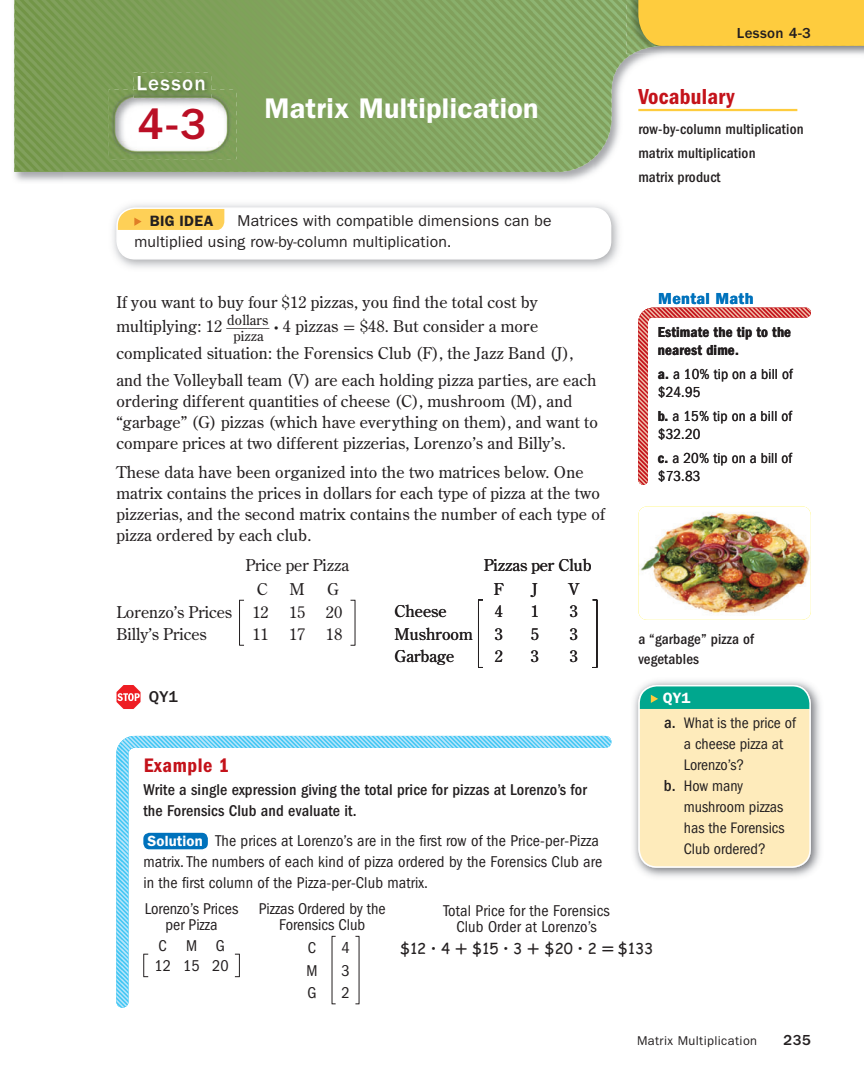
<style>
.page{position:relative;width:864px;height:1081px;background:#fff}
.page>*{position:absolute;margin:0;border:0;box-sizing:border-box;transform-origin:0 0}
.t1{font:500 45px "ITC Franklin Gothic Std";color:#ba0f25}
.t2{font:600 28.5px "ITC Franklin Gothic Std";letter-spacing:.01em;color:#fff}
.t3{font:22.5px "ITC Franklin Gothic Std Dm Cd";letter-spacing:.01em;color:#c4121a}
.t4{font:500 21px "ITC Franklin Gothic Std";letter-spacing:.06em;color:#fff}
.t5{font:20.25px "ITC Franklin Gothic Std Dm Cd";letter-spacing:.03em;color:#c4121a}
.t6{font:16.5px "ITC Franklin Gothic Std Dm Cd";letter-spacing:.02em;color:#0072bc;scale:1.12 1}
.t7{font:16.2px/21px "Century Old Style Std";letter-spacing:.01em;color:#231f20}
.t8{font:condensed 16.2px/16.5px "ITC Franklin Gothic Std";letter-spacing:.01em;color:#231f20;text-align:center}
.t9{font:500 condensed 16.2px/21px "ITC Franklin Gothic Std";letter-spacing:.01em;color:#231f20}
.t10{font:500 16.2px "ITC Franklin Gothic Std";color:#231f20}
.t11{font:condensed 15.75px "ITC Franklin Gothic Std";color:#231f20}
.t12{font:15.75px/21px "ITC Franklin Gothic Std";letter-spacing:.01em;color:#231f20}
.t13{font:500 condensed 15px/24px "ITC Franklin Gothic Std";letter-spacing:.01em;color:#231f20}
.t14{font:condensed 15px/18px "ITC Franklin Gothic Std";letter-spacing:.01em;color:#231f20}
.t15{font:15px/18px "ITC Franklin Gothic Std Dm Cd";letter-spacing:.01em;color:#231f20}
.t16{font:15px "Comic Sans MS";color:#231f20}
.t17{font:500 15px "ITC Franklin Gothic Std";letter-spacing:.025em;color:#231f20}
.t18{font:600 15px "ITC Franklin Gothic Std";letter-spacing:.02em;color:#231f20}
.t19{font:600 15px "ITC Franklin Gothic Std";color:#fff}
.t20{font:13.8px/15.6px "Century Old Style Std";letter-spacing:.01em;color:#231f20;text-align:center}
.t21{font:12.75px "ITC Franklin Gothic Std";letter-spacing:.03em;color:#231f20}
.s1{font-family:"Uni Math"}
.s2{font-family:"ITC Franklin Gothic Std Dm Cd";font-stretch:normal}
.s3{font-weight:600;font-stretch:normal;font-size:14.85px;color:#fff}
.s4{font-family:"Uni Math";font-weight:700;font-size:16.2px}
.s5{font-weight:500;font-size:16.5px}
</style>
<div class="page">
<img style="left:14px;top:172px;width:50px;height:10px">
<img style="left:14px;top:0;width:850px;height:172px">
<img style="left:134px;top:72px;width:78px;height:17px">
<img style="left:138px;top:76px;width:66px;height:13px">
<img style="left:109px;top:89px;width:127px;height:70px">
<img style="left:626px;top:0;width:238px;height:54px">
<img style="left:113px;top:204px;width:506px;height:64px">
<div style="left:117px;top:208px;width:494px;height:51px;background:#fff;border-radius:18px"></div>
<div style="left:116px;top:207px;width:495px;height:52px;border:2px solid #fff;border-radius:18px"></div>
<svg style="left:117px;top:208px;width:107px;height:22px;background:#fdd264"></svg>
<svg style="left:239px;top:600px;width:5px;height:46px"></svg>
<svg style="left:351px;top:600px;width:5px;height:46px"></svg>
<svg style="left:117px;top:685px;width:24px;height:24px"></svg>
<svg style="left:638px;top:308px;width:173px;height:176px"></svg>
<svg style="left:478px;top:599px;width:5px;height:69px"></svg>
<svg style="left:592px;top:599px;width:6px;height:69px"></svg>
<img style="left:633px;top:680px;width:188px;height:197px">
<svg style="left:638px;top:685px;width:173px;height:183px;background:#e0e2b6"></svg>
<div style="left:638px;top:685px;width:173px;height:183px;border:2px solid #fff;border-radius:18px"></div>
<svg style="left:116px;top:736px;width:495px;height:271px"></svg>
<hr style="left:638px;top:109px;width:159px;height:2px;background:#fecc3e">
<img style="left:638px;top:506px;width:173px;height:114px;border-radius:9px">
<div style="left:638px;top:0;width:226px;height:46px;background:#fecc3e"></div>
<p class="t4" style="left:137px;top:76px;width:71px">Lesson</p>
<p class="t1" style="left:137px;top:108px;width:71px">4-3</p>
<p class="t2" style="left:264px;top:98px;width:276px">Matrix Multiplication</p>
<p class="t12" style="left:134px;top:211px;width:419px;text-indent:103px">Matrices with compatible dimensions can be multiplied using row-by-column multiplication.</p>
<p class="t18" style="left:150px;top:215px;width:65px">BIG IDEA</p>
<p class="t7" style="left:116px;top:291px;width:423px;line-height:24px">If you want to buy four $12 pizzas, you find the total cost by multiplying: 12 <sup>__</sup><span class="s1">·</span> 4 pizzas <span class="s1">=</span> $48. But consider a more</p>
<p class="t20" style="left:227px;top:313px;width:43px">dollars pizza</p>
<p class="t7" style="left:116px;top:341px;width:482px;line-height:27px">complicated situation: the Forensics Club (F), the Jazz Band (J), and the Volleyball team (V) are each holding pizza parties, are each</p>
<p class="t7" style="left:116px;top:392px;width:483px">ordering different quantities of cheese (C), mushroom (M), and “garbage” (G) pizzas (which have everything on them), and want to compare prices at two different pizzerias, Lorenzo’s and Billy’s.</p>
<p class="t7" style="left:116px;top:462px;width:490px">These data have been organized into the two matrices below. One matrix contains the prices in dollars for each type of pizza at the two pizzerias, and the second matrix contains the number of each type of pizza ordered by each club.</p>
<p class="t7" style="left:257px;top:554px;width:94px;line-height:24.2px;text-indent:-12px">Price per Pizza<br>C</p>
<p class="t7" style="left:494px;top:554px;width:99px;line-height:24px;text-indent:-10px">Pizzas per Club<br>F</p>
<p class="t7" style="left:290px;top:580px;width:17px">M</p>
<p class="t7" style="left:327px;top:580px;width:13px">G</p>
<p class="t7" style="left:532px;top:579px;width:8px">J</p>
<p class="t7" style="left:568px;top:579px;width:12px">V</p>
<p class="t7" style="left:117px;top:602px;width:117px">Lorenzo’s Prices</p>
<p class="t7" style="left:252px;top:602px;width:18px">12</p>
<p class="t7" style="left:289px;top:602px;width:18px">15</p>
<p class="t7" style="left:326px;top:602px;width:18px">20</p>
<p class="t7" style="left:117px;top:625px;width:92px">Billy’s Prices</p>
<p class="t7" style="left:252px;top:625px;width:18px">11</p>
<p class="t7" style="left:289px;top:625px;width:18px">17</p>
<p class="t7" style="left:326px;top:625px;width:18px">18</p>
<p class="t7" style="left:394px;top:602px;width:54px">Cheese</p>
<p class="t7" style="left:495px;top:602px;width:10px">4</p>
<p class="t7" style="left:531px;top:602px;width:10px">1</p>
<p class="t7" style="left:570px;top:602px;width:10px">3</p>
<p class="t7" style="left:394px;top:624px;width:80px">Mushroom</p>
<p class="t7" style="left:495px;top:624px;width:10px">3</p>
<p class="t7" style="left:531px;top:624px;width:10px">5</p>
<p class="t7" style="left:570px;top:624px;width:10px">3</p>
<p class="t7" style="left:394px;top:647px;width:61px">Garbage</p>
<p class="t7" style="left:495px;top:647px;width:10px">2</p>
<p class="t7" style="left:531px;top:647px;width:10px">3</p>
<p class="t7" style="left:570px;top:647px;width:10px">3</p>
<p class="t17" style="left:737px;top:28px;width:76px">Lesson 4-3</p>
<p class="t3" style="left:638px;top:88px;width:98px">Vocabulary</p>
<p class="t13" style="left:638px;top:118px;width:167px">row-by-column multiplication matrix multiplication<br>matrix product</p>
<p class="t6" style="left:658px;top:292px;width:87px">Mental Math</p>
<p class="t15" style="left:658px;top:324px;width:135px">Estimate the tip to the nearest dime.</p>
<p class="t14" style="left:658px;top:366px;width:136px"><span class="s2">a.</span> a 10% tip on a bill of $24.95</p>
<p class="t14" style="left:658px;top:408px;width:136px"><span class="s2">b.</span> a 15% tip on a bill of $32.20</p>
<p class="t14" style="left:658px;top:450px;width:136px"><span class="s2">c.</span> a 20% tip on a bill of $73.83</p>
<p class="t6" style="left:730px;top:292px;width:9px">a</p>
<p class="t15" style="left:658px;top:366px;width:9px">a</p>
<p class="t13" style="left:638px;top:631px;width:117px;line-height:19.5px">a “garbage” pizza of vegetables</p>
<p class="t10" style="left:149px;top:690px;width:31px">QY1</p>
<p class="t5" style="left:144px;top:758px;width:87px">Example 1</p>
<p class="t9" style="left:143px;top:780px;width:445px">Write a single expression giving the total price for pizzas at Lorenzo’s for the Forensics Club and evaluate it.</p>
<p class="t8" style="left:143px;top:831px;width:460px;line-height:21px;text-align:left"><span class="s3">Solution</span> The prices at Lorenzo’s are in the first row of the Price-per-Pizza matrix. The numbers of each kind of pizza ordered by the Forensics Club are in the first column of the Pizza-per-Club matrix.</p>
<p class="t8" style="left:145px;top:901px;width:95px">Lorenzo’s Prices per Pizza</p>
<p class="t8" style="left:154px;top:936px;width:76px;line-height:20.2px;text-align:left">CMG<br>12 15 20</p>
<p class="t8" style="left:259px;top:901px;width:128px">Pizzas Ordered by the<br>Forensics Club</p>
<p class="t8" style="left:308px;top:940px;width:10px">C</p>
<p class="t8" style="left:341px;top:940px;width:10px">4</p>
<p class="t8" style="left:307px;top:963px;width:13px">M</p>
<p class="t8" style="left:341px;top:963px;width:10px">3</p>
<p class="t8" style="left:308px;top:985px;width:11px">G</p>
<p class="t8" style="left:341px;top:985px;width:10px">2</p>
<p class="t8" style="left:443px;top:903px;width:168px">Total Price for the Forensics<br>Club Order at Lorenzo’s</p>
<p class="t16" style="left:400px;top:942px;width:255px">$12 • 4 <span class="s4">+</span> $15 • 3 <span class="s4">+</span> $20 • 2 <span class="s4">=</span> $133</p>
<p class="t19" style="left:663px;top:692px;width:29px">QY1</p>
<p class="t11" style="left:664px;top:717px;width:133px"><span class="s5">a.</span> What is the price of</p>
<p class="t11" style="left:684px;top:738px;width:101px">a cheese pizza at</p>
<p class="t11" style="left:684px;top:759px;width:62px">Lorenzo’s?</p>
<p class="t11" style="left:664px;top:780px;width:81px"><span class="s5">b.</span> How many</p>
<p class="t11" style="left:684px;top:801px;width:101px">mushroom pizzas</p>
<p class="t11" style="left:684px;top:822px;width:102px">has the Forensics</p>
<p class="t11" style="left:684px;top:843px;width:83px">Club ordered?</p>
<p class="t21" style="left:637px;top:1036px;width:122px">Matrix Multiplication</p>
<p class="t17" style="left:784px;top:1035px;width:29px">235</p>
</div>
